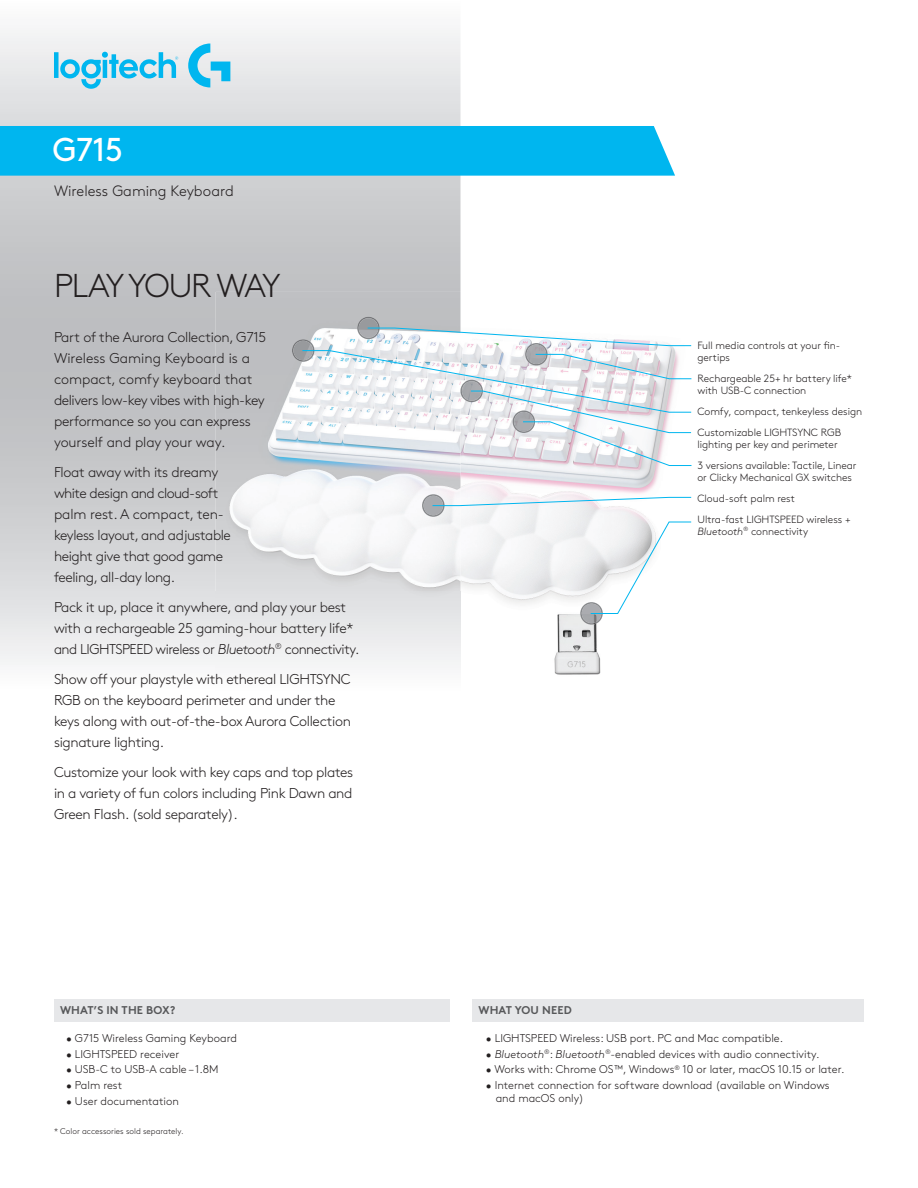
<style>
.page{position:relative;width:918px;height:1188px;background:#fff}
.page>*{position:absolute;margin:0;border:0;box-sizing:border-box;transform-origin:0 0}
.t1{font:300 33px "Brown Pro";letter-spacing:-.055em;color:#231f20}
.t2{font:33px "Brown Pro";color:#fff}
.t3{font:300 15px "Brown Pro";color:#231f20}
.t4{font:300 14.25px/21px "Brown Pro";letter-spacing:-.025em;color:#231f20}
.t5{font:300 11.25px/12.8px "Brown Pro";color:#231f20}
.t6{font:700 11.25px "Brown Pro";letter-spacing:.01em;color:#57585a}
.t7{font:300 10.5px/21px "Brown Pro";letter-spacing:-.005em;color:#231f20}
.t8{font:300 8.25px "Brown Pro";color:#231f20}
.s1{font-style:italic}
</style>
<div class="page">
<svg style="left:0;top:30px;width:460px;height:635px;background:#d0d1d3"></svg>
<img style="left:460px;top:292px;width:231px;height:256px">
<img style="left:460px;top:548px;width:141px;height:127px">
<img style="left:216px;top:292px;width:244px;height:373px">
<div style="left:0;top:126px;width:675px;height:50px;background:#00b6ef"></div>
<svg style="left:54px;top:44px;width:176px;height:45px"></svg>
<div style="left:54px;top:999px;width:396px;height:23px;background:#e6e7e9"></div>
<div style="left:472px;top:999px;width:392px;height:23px;background:#e6e7e9"></div>
<img style="left:580px;top:602px;width:23px;height:23px">
<svg style="left:590px;top:521px;width:102px;height:93px"></svg>
<img style="left:422px;top:494px;width:23px;height:23px">
<svg style="left:432px;top:497px;width:260px;height:9px"></svg>
<img style="left:292px;top:339px;width:10px;height:23px">
<img style="left:357px;top:317px;width:23px;height:10px">
<svg style="left:302px;top:327px;width:390px;height:139px"></svg>
<h1 class="t2" style="left:53px;top:125px;width:72px">G715</h1>
<p class="t3" style="left:54px;top:179px;width:181px">Wireless Gaming Keyboard</p>
<h1 class="t1" style="left:54px;top:262px;width:228px">PLAY YOUR WAY</h1>
<p class="t4" style="left:54px;top:326px;width:214px">Part of the Aurora Collection, G715<br>Wireless Gaming Keyboard is a compact, comfy keyboard that delivers low-key vibes with high-key performance so you can express yourself and play your way.</p>
<p class="t4" style="left:54px;top:461px;width:178px">Float away with its dreamy white design and cloud-soft palm rest. A compact, ten&shy;keyless layout, and adjustable height give that good game feeling, all-day long.</p>
<p class="t4" style="left:54px;top:596px;width:307px">Pack it up, place it anywhere, and play your best with a rechargeable 25 gaming-hour battery life* and LIGHTSPEED wireless or <span class="s1">Bluetooth</span><sup>®</sup> connectivity.</p>
<p class="t4" style="left:54px;top:668px;width:298px">Show off your playstyle with ethereal LIGHTSYNC RGB on the keyboard perimeter and under the keys along with out-of-the-box Aurora Collection signature lighting.</p>
<p class="t4" style="left:54px;top:761px;width:301px;text-align:justify">Customize your look with key caps and top plates in a variety of fun colors including Pink Dawn and Green Flash. (sold separately).</p>
<p class="t7" style="left:698px;top:338px;width:144px;line-height:12px">Full media controls at your fin&shy;gertips</p>
<p class="t7" style="left:698px;top:371px;width:156px;line-height:12px">Rechargeable 25+ hr battery life* with USB-C connection</p>
<p class="t7" style="left:698px;top:400px;width:166px">Comfy, compact, tenkeyless design<br>Customizable LIGHTSYNC RGB</p>
<p class="t7" style="left:698px;top:433px;width:161px">lighting per key and perimeter<br>3 versions available: Tactile, Linear</p>
<p class="t7" style="left:698px;top:466px;width:156px">or Clicky Mechanical GX switches<br>Cloud-soft palm rest<br>Ultra-fast LIGHTSPEED wireless +</p>
<p class="t7" style="left:698px;top:520px;width:112px"><span class="s1">Bluetooth</span><sup>®</sup> connectivity</p>
<p class="t6" style="left:60px;top:1001px;width:117px">WHAT’S IN THE BOX?</p>
<p class="t6" style="left:479px;top:1001px;width:95px">WHAT YOU NEED</p>
<p class="t5" style="left:486px;top:1031px;width:299px">• LIGHTSPEED Wireless: USB port. PC and Mac compatible.</p>
<p class="t5" style="left:486px;top:1047px;width:335px">• <span class="s1">Bluetooth</span><sup>®</sup>: <span class="s1">Bluetooth</span><sup>®</sup>-enabled devices with audio connectivity.</p>
<p class="t5" style="left:486px;top:1062px;width:360px">• Works with: Chrome OS™, Windows<sup>®</sup> 10 or later, macOS 10.15 or later.</p>
<p class="t5" style="left:496px;top:1078px;width:335px;text-indent:-10px">• Internet connection for software download (available on Windows and macOS only)</p>
<p class="t5" style="left:66px;top:1031px;width:172px">• G715 Wireless Gaming Keyboard</p>
<p class="t5" style="left:66px;top:1047px;width:115px">• LIGHTSPEED receiver</p>
<p class="t5" style="left:66px;top:1062px;width:154px">• USB-C to USB-A cable – 1.8M</p>
<p class="t5" style="left:66px;top:1078px;width:58px">• Palm rest</p>
<p class="t5" style="left:66px;top:1094px;width:114px">• User documentation</p>
<p class="t8" style="left:54px;top:1125px;width:131px">* Color accessories sold separately.</p>
</div>
